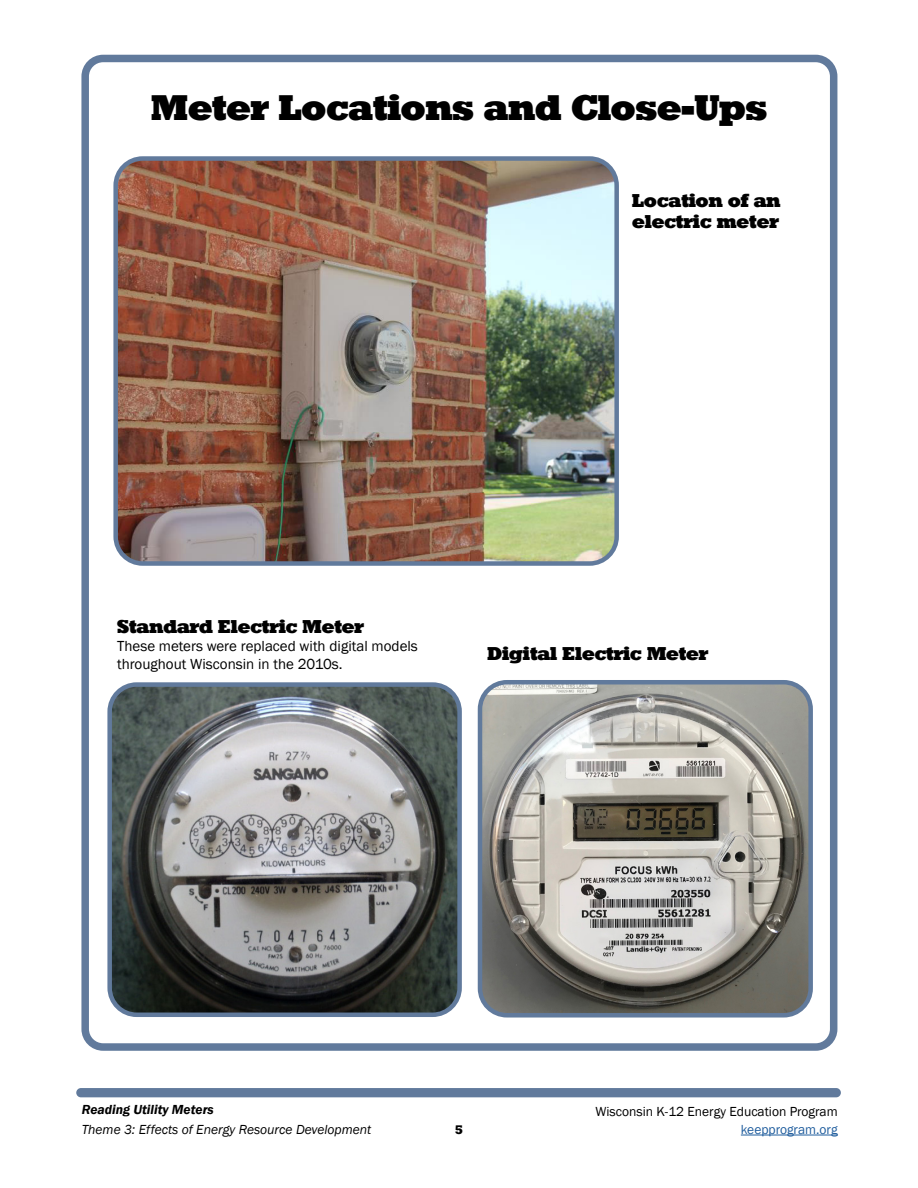
<style>
.page{position:relative;width:918px;height:1188px;background:#fff}
.page>*{position:absolute;margin:0;border:0;box-sizing:border-box;transform-origin:0 0}
.t1{font:34.5px "Roland";color:#000}
.t2{font:18px/21px "Roland";color:#000}
.t3{font:15px/18px "Franklin Gothic";color:#000}
.t4{font:italic 13.5px "Franklin Gothic";color:#000}
.t5{font:13.5px "Franklin Gothic";color:#000}
.t6{font:italic 600 13.5px "Franklin Gothic";color:#000}
.t7{font:13.5px "Franklin Gothic";color:#215e9e}
.t8{font:12px "Roland";color:#000}
</style>
<div class="page">
<div style="left:76px;top:1088px;width:765px;height:9px;background:#617a9c;border-radius:5px"></div>
<hr style="left:741px;top:1135px;width:97px;height:1px;background:#215e9e">
<div style="left:81px;top:55px;width:756px;height:996px;border:8px solid #617a9c;border-radius:18px"></div>
<img style="left:112px;top:687px;width:345px;height:325px">
<div style="left:107px;top:682px;width:355px;height:335px;border:4px solid #617a9c;border-radius:27px"></div>
<img style="left:483px;top:685px;width:325px;height:328px">
<div style="left:478px;top:680px;width:335px;height:338px;border:4px solid #617a9c;border-radius:27px"></div>
<img style="left:118px;top:161px;width:496px;height:400px">
<div style="left:113px;top:156px;width:506px;height:410px;border:4px solid #617a9c;border-radius:27px"></div>
<h1 class="t1" style="left:151px;top:88px;width:617px">Meter Locations and Close-Ups</h1>
<p class="t2" style="left:632px;top:191px;width:150px">Location of an electric meter</p>
<p class="t2" style="left:117px;top:616px;width:248px">Standard Electric Meter</p>
<p class="t3" style="left:117px;top:637px;width:302px">These meters were replaced with digital models throughout Wisconsin in the 2010s.</p>
<p class="t2" style="left:488px;top:643px;width:222px">Digital Electric Meter</p>
<p class="t6" style="left:82px;top:1101px;width:134px">Reading Utility Meters</p>
<p class="t5" style="left:596px;top:1103px;width:244px">Wisconsin K-12 Energy Education Program</p>
<p class="t4" style="left:82px;top:1121px;width:291px">Theme 3: Effects of Energy Resource Development</p>
<p class="t7" style="left:741px;top:1121px;width:98px">keepprogram.org</p>
<p class="t8" style="left:455px;top:1123px;width:9px">5</p>
</div>
